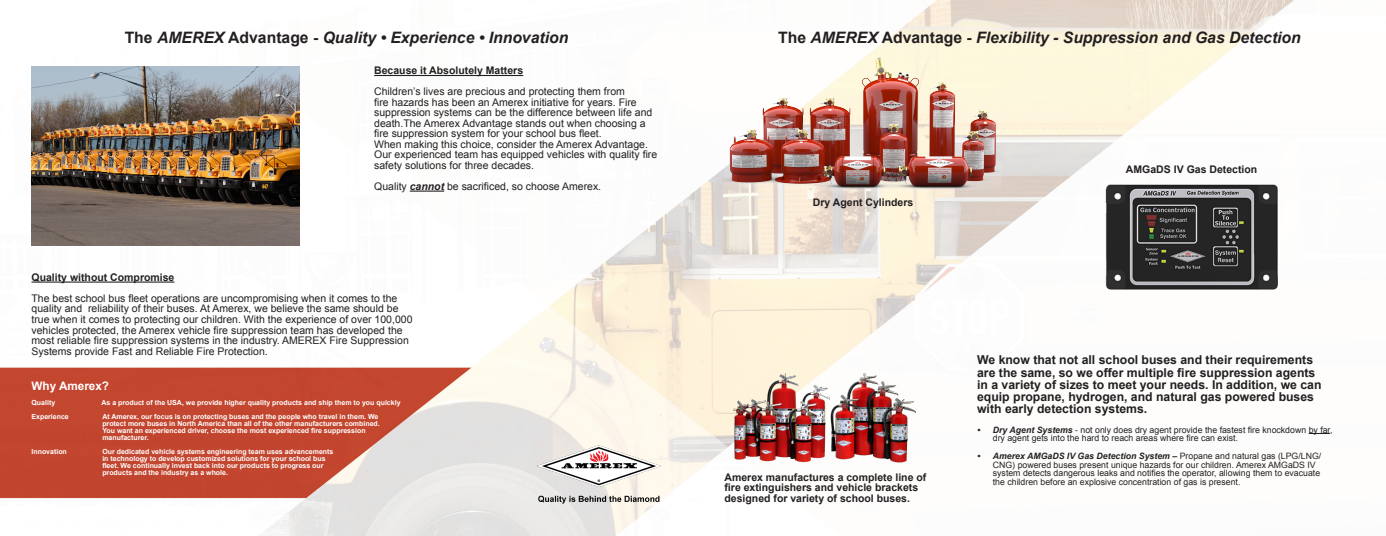
<style>
.page{position:relative;width:1386px;height:536px;background:#fff}
.page>*{position:absolute;margin:0;border:0;box-sizing:border-box;transform-origin:0 0}
.t1{font:italic 700 15.75px "Arial";color:#231f20}
.t2{font:700 12.25px/12.2px "Arial";color:#231f20}
.t3{font:700 11.72px "Arial";color:#fff}
.t4{font:10.5px/10.5px "Arial";color:#231f20}
.t5{font:700 10.5px/10.5px "Arial";color:#231f20}
.t6{font:8.75px/8.8px "Arial";color:#231f20}
.t7{font:700 7px/7px "Arial";color:#fff}
.s1{font-style:normal}
.s2{font-weight:700;font-style:italic}
</style>
<div class="page">
<img style="left:0;top:0;width:1331px;height:536px">
<hr style="left:374px;top:75px;width:149px;height:1px;background:#231f20">
<hr style="left:410px;top:190px;width:34px;height:1px;background:#231f20">
<hr style="left:32px;top:281px;width:142px;height:1px;background:#231f20">
<svg style="left:1309px;top:433px;width:21px;height:1px"></svg>
<img style="left:537px;top:445px;width:125px;height:59px">
<img style="left:728px;top:365px;width:194px;height:98px">
<img style="left:1106px;top:184px;width:172px;height:105px">
<img style="left:724px;top:57px;width:278px;height:133px">
<img style="left:32px;top:67px;width:267px;height:178px">
<p class="t1" style="left:125px;top:27px;width:445px"><span class="s1">The</span> AMEREX <span class="s1">Advantage -</span> Quality • Experience • Innovation</p>
<p class="t5" style="left:374px;top:66px;width:150px">Because it Absolutely Matters</p>
<p class="t4" style="left:374px;top:86px;width:280px">Children’s lives are precious and protecting them from<br>fire hazards has been an Amerex initiative for years. Fire suppression systems can be the difference between life and death.The Amerex Advantage stands out when choosing a fire suppression system for your school bus fleet.</p>
<p class="t4" style="left:374px;top:139px;width:285px">When making this choice, consider the Amerex Advantage.<br>Our experienced team has equipped vehicles with quality fire safety solutions for three decades.</p>
<p class="t4" style="left:374px;top:181px;width:229px">Quality <span class="s2">cannot</span> be sacrificed, so choose Amerex.</p>
<p class="t5" style="left:32px;top:272px;width:144px">Quality without Compromise</p>
<p class="t4" style="left:32px;top:293px;width:383px">The best school bus fleet operations are uncompromising when it comes to the quality and reliability of their buses. At Amerex, we believe the same should be true when it comes to protecting our children. With the experience of over 100,000 vehicles protected, the Amerex vehicle fire suppression team has developed the most reliable fire suppression systems in the industry. AMEREX Fire Suppression Systems provide Fast and Reliable Fire Protection.</p>
<p class="t3" style="left:32px;top:378px;width:79px">Why Amerex?</p>
<p class="t7" style="left:32px;top:399px;width:25px">Quality</p>
<p class="t7" style="left:102px;top:399px;width:301px">As a product of the USA, we provide higher quality products and ship them to you quickly</p>
<p class="t7" style="left:32px;top:413px;width:39px">Experience</p>
<p class="t7" style="left:102px;top:413px;width:279px">At Amerex, our focus is on protecting buses and the people who travel in them. We protect more buses in North America than all of the other manufacturers combined.<br>You want an experienced driver, choose the most experienced fire suppression manufacturer.</p>
<p class="t7" style="left:32px;top:448px;width:37px">Innovation</p>
<p class="t7" style="left:102px;top:448px;width:233px">Our dedicated vehicle systems engineering team uses advancements</p>
<p class="t7" style="left:102px;top:455px;width:225px">in technology to develop customized solutions for your school bus</p>
<p class="t7" style="left:102px;top:462px;width:223px">fleet. We continually invest back into our products to progress our products and the industry as a whole.</p>
<p class="t1" style="left:778px;top:27px;width:524px"><span class="s1">The</span> AMEREX <span class="s1">Advantage -</span> Flexibility - Suppression and Gas Detection</p>
<p class="t5" style="left:813px;top:197px;width:102px">Dry Agent Cylinders</p>
<p class="t5" style="left:1126px;top:165px;width:133px">AMGaDS IV Gas Detection</p>
<p class="t5" style="left:724px;top:472px;width:203px">Amerex manufactures a complete line of fire extinguishers and vehicle brackets designed for variety of school buses.</p>
<p class="t2" style="left:977px;top:354px;width:346px">We know that not all school buses and their requirements are the same, so we offer multiple fire suppression agents in a variety of sizes to meet your needs. In addition, we can equip propane, hydrogen, and natural gas powered buses with early detection systems.</p>
<p class="t6" style="left:993px;top:425px;width:341px;text-indent:-16px"><span class="s2">• Dry Agent Systems</span> - not only does dry agent provide the fastest fire knockdown by far, dry agent gets into the hard to reach areas where fire can exist.</p>
<p class="t6" style="left:993px;top:451px;width:330px;text-indent:-16px"><span class="s2">• Amerex AMGaDS IV Gas Detection System –</span> Propane and natural gas (LPG/LNG/ CNG) powered buses present unique hazards for our children. Amerex AMGaDS IV system detects dangerous leaks and notifies the operator, allowing them to evacuate the children before an explosive concentration of gas is present.</p>
</div>
